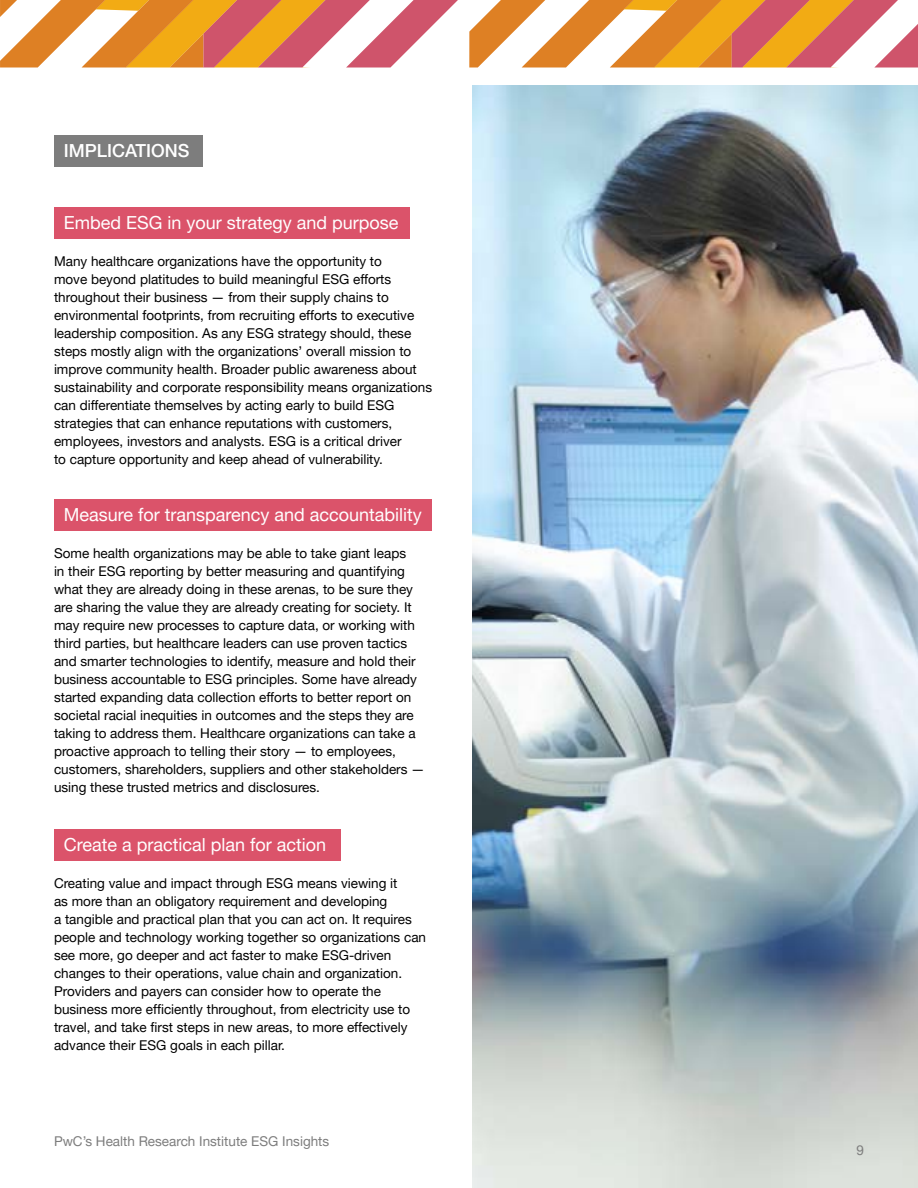
<style>
.page{position:relative;width:918px;height:1188px;background:#fff}
.page>*{position:absolute;margin:0;border:0;box-sizing:border-box;transform-origin:0 0}
.t1{font:18px "Helvetica Neue LT Pro";color:#fff}
.t2{font:500 18px "Helvetica Neue LT Pro";color:#fff}
.t3{font:13.5px/18px "Helvetica Neue LT Pro";color:#000}
.t4{font:13.5px "Helvetica Neue LT Pro";color:#7d7d7d}
</style>
<div class="page">
<svg style="left:0;top:0;width:458px;height:68px"></svg>
<svg style="left:469px;top:0;width:449px;height:68px"></svg>
<img style="left:472px;top:86px;width:446px;height:1102px">
<div style="left:54px;top:135px;width:148px;height:32px;background:#7d7d7d"></div>
<div style="left:54px;top:207px;width:356px;height:32px;background:#db536a"></div>
<div style="left:54px;top:500px;width:378px;height:31px;background:#db536a"></div>
<div style="left:54px;top:829px;width:287px;height:32px;background:#db536a"></div>
<h1 class="t2" style="left:64px;top:139px;width:127px">IMPLICATIONS</h1>
<h1 class="t1" style="left:64px;top:211px;width:336px">Embed ESG in your strategy and purpose</h1>
<p class="t3" style="left:54px;top:252px;width:380px">Many healthcare organizations have the opportunity to<br>move beyond platitudes to build meaningful ESG efforts throughout their business — from their supply chains to environmental footprints, from recruiting efforts to executive leadership composition. As any ESG strategy should, these steps mostly align with the organizations’ overall mission to improve community health. Broader public awareness about sustainability and corporate responsibility means organizations can differentiate themselves by acting early to build ESG strategies that can enhance reputations with customers, employees, investors and analysts. ESG is a critical driver<br>to capture opportunity and keep ahead of vulnerability.</p>
<h1 class="t1" style="left:64px;top:504px;width:360px">Measure for transparency and accountability</h1>
<p class="t3" style="left:54px;top:544px;width:372px">Some health organizations may be able to take giant leaps<br>in their ESG reporting by better measuring and quantifying what they are already doing in these arenas, to be sure they are sharing the value they are already creating for society. It may require new processes to capture data, or working with third parties, but healthcare leaders can use proven tactics and smarter technologies to identify, measure and hold their business accountable to ESG principles. Some have already started expanding data collection efforts to better report on societal racial inequities in outcomes and the steps they are taking to address them. Healthcare organizations can take a proactive approach to telling their story — to employees, customers, shareholders, suppliers and other stakeholders — using these trusted metrics and disclosures.</p>
<h1 class="t1" style="left:64px;top:833px;width:264px">Create a practical plan for action</h1>
<p class="t3" style="left:54px;top:874px;width:374px">Creating value and impact through ESG means viewing it<br>as more than an obligatory requirement and developing<br>a tangible and practical plan that you can act on. It requires people and technology working together so organizations can see more, go deeper and act faster to make ESG-driven changes to their operations, value chain and organization.<br>Providers and payers can consider how to operate the business more efficiently throughout, from electricity use to travel, and take first steps in new areas, to more effectively advance their ESG goals in each pillar.</p>
<p class="t4" style="left:54px;top:1133px;width:277px">PwC’s Health Research Institute ESG Insights</p>
<p class="t4" style="left:856px;top:1141px;width:9px">9</p>
</div>
